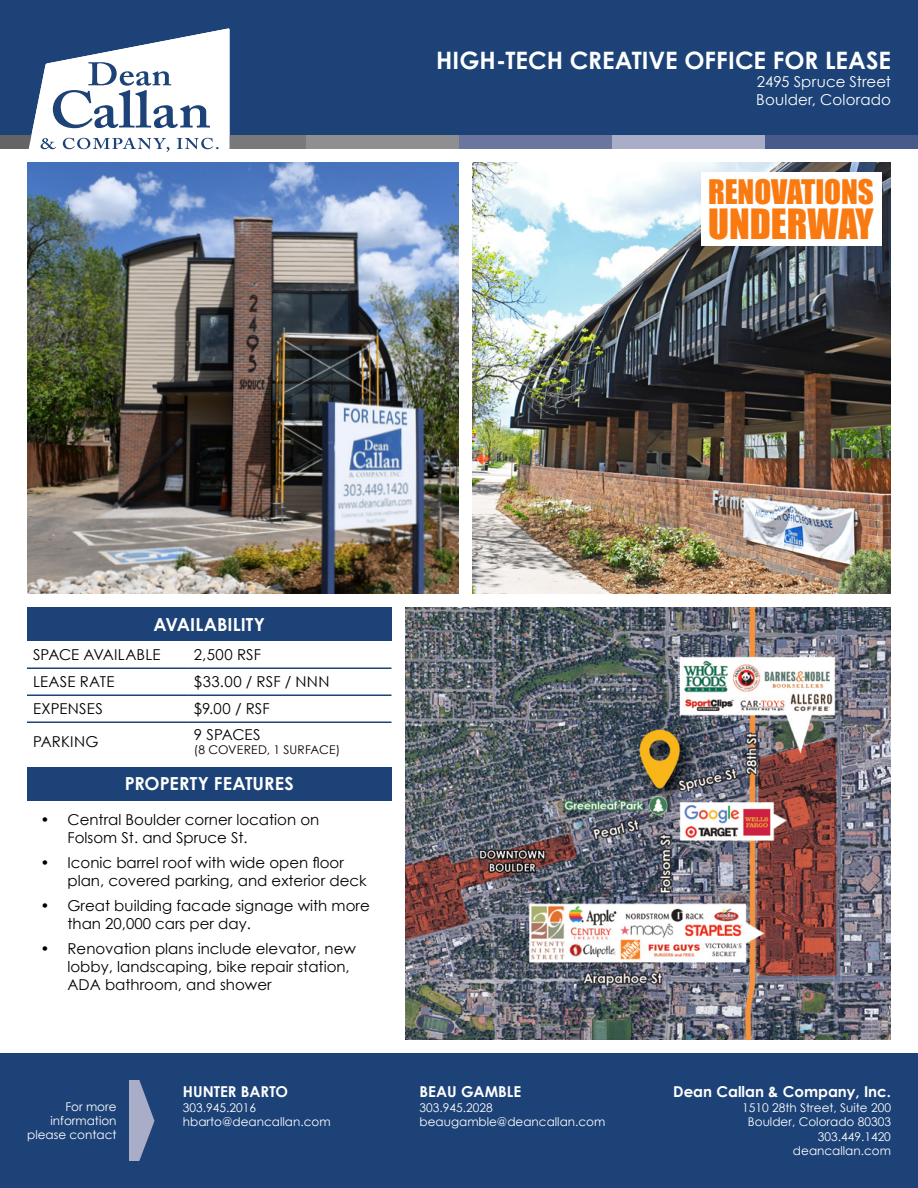
<style>
.page{position:relative;width:918px;height:1188px;background:#fff}
.page>*{position:absolute;margin:0;border:0;box-sizing:border-box;transform-origin:0 0}
.t1{font:38.25px "Impact";color:#fa7a12}
.t2{font:31.05px "Impact";color:#fa7a12}
.t3{font:700 24px "Century Gothic";color:#fff}
.t4{font:700 18px "Century Gothic";letter-spacing:.005em;color:#fff}
.t5{font:15px/18px "Century Gothic";color:#000}
.t6{font:700 15px "Century Gothic";color:#fff}
.t7{font:15px/18px "Century Gothic";letter-spacing:.01em;color:#fff}
.t8{font:15px "Century Gothic";letter-spacing:.02em;color:#000}
.t9{font:15px "Century Gothic";letter-spacing:.025em;color:#000}
.t10{font:12px/14.4px "Century Gothic";color:#fff}
.t11{font:12px "Century Gothic";letter-spacing:.015em;color:#000}
</style>
<div class="page">
<div style="left:0;top:0;width:918px;height:135px;background:#1d4277"></div>
<div style="left:0;top:1053px;width:918px;height:135px;background:#1d4277"></div>
<svg style="left:129px;top:1080px;width:25px;height:81px"></svg>
<div style="left:0;top:135px;width:153px;height:13px;background:#626466"></div>
<div style="left:153px;top:135px;width:153px;height:13px;background:#77797b"></div>
<div style="left:306px;top:135px;width:153px;height:13px;background:#8d8f91"></div>
<div style="left:459px;top:135px;width:153px;height:13px;background:#6b769f"></div>
<div style="left:612px;top:135px;width:153px;height:13px;background:#a9adc7"></div>
<div style="left:765px;top:135px;width:153px;height:13px;background:#475a89"></div>
<img style="left:27px;top:162px;width:432px;height:432px">
<div style="left:27px;top:767px;width:365px;height:34px;background:#1d4277"></div>
<img style="left:405px;top:608px;width:486px;height:432px">
<svg style="left:28px;top:28px;width:202px;height:124px"></svg>
<img style="left:472px;top:162px;width:419px;height:432px">
<div style="left:27px;top:608px;width:365px;height:33px;background:#1d4277"></div>
<hr style="left:27px;top:668px;width:161px;height:1px;background:#1d4277">
<hr style="left:188px;top:668px;width:204px;height:1px;background:#1d4277">
<hr style="left:27px;top:694px;width:161px;height:2px;background:#1d4277">
<hr style="left:188px;top:694px;width:204px;height:2px;background:#1d4277">
<hr style="left:27px;top:722px;width:161px;height:1px;background:#1d4277">
<hr style="left:188px;top:722px;width:204px;height:1px;background:#1d4277">
<div style="left:701px;top:172px;width:180px;height:74px;background:#fff"></div>
<h3 class="t3" style="left:436px;top:42px;width:456px">HIGH-TECH CREATIVE OFFICE FOR LEASE</h3>
<p class="t7" style="left:756px;top:72px;width:136px">2495 Spruce Street<br>Boulder, Colorado</p>
<h2 class="t2" style="left:708px;top:167px;width:167px">RENOVATIONS</h2>
<h1 class="t1" style="left:708px;top:194px;width:167px">UNDERWAY</h1>
<p class="t4" style="left:153px;top:611px;width:113px">AVAILABILITY</p>
<p class="t5" style="left:33px;top:646px;width:129px">SPACE AVAILABLE</p>
<p class="t5" style="left:194px;top:646px;width:69px">2,500 RSF</p>
<p class="t5" style="left:33px;top:673px;width:83px">LEASE RATE</p>
<p class="t8" style="left:194px;top:671px;width:137px">$33.00 / RSF / NNN</p>
<p class="t9" style="left:33px;top:698px;width:71px">EXPENSES</p>
<p class="t5" style="left:194px;top:700px;width:77px">$9.00 / RSF</p>
<p class="t5" style="left:33px;top:732px;width:67px">PARKING</p>
<p class="t5" style="left:194px;top:725px;width:68px">9 SPACES</p>
<p class="t11" style="left:194px;top:741px;width:148px">(8 COVERED, 1 SURFACE)</p>
<p class="t4" style="left:125px;top:770px;width:171px">PROPERTY FEATURES</p>
<p class="t5" style="left:67px;top:811px;width:253px;text-indent:-27px">• Central Boulder corner location on<br>Folsom St. and Spruce St.</p>
<p class="t5" style="left:67px;top:853px;width:301px;text-indent:-27px">• Iconic barrel roof with wide open floor plan, covered parking, and exterior deck</p>
<p class="t5" style="left:67px;top:896px;width:304px;text-indent:-27px">• Great building facade signage with more than 20,000 cars per day.</p>
<p class="t5" style="left:67px;top:939px;width:290px;text-indent:-27px">• Renovation plans include elevator, new lobby, landscaping, bike repair station,<br>ADA bathroom, and shower</p>
<p class="t10" style="left:27px;top:1099px;width:91px;text-align:right">For more information please contact</p>
<p class="t6" style="left:183px;top:1080px;width:107px">HUNTER BARTO</p>
<p class="t10" style="left:183px;top:1100px;width:149px">303.945.2016 hbarto@deancallan.com</p>
<p class="t6" style="left:420px;top:1080px;width:103px">BEAU GAMBLE</p>
<p class="t10" style="left:420px;top:1100px;width:187px">303.945.2028 beaugamble@deancallan.com</p>
<p class="t6" style="left:673px;top:1080px;width:219px">Dean Callan &amp; Company, Inc.</p>
<p class="t10" style="left:742px;top:1100px;width:150px;text-align:right">1510 28th Street, Suite 200<br>Boulder, Colorado 80303<br>303.449.1420 deancallan.com</p>
</div>
